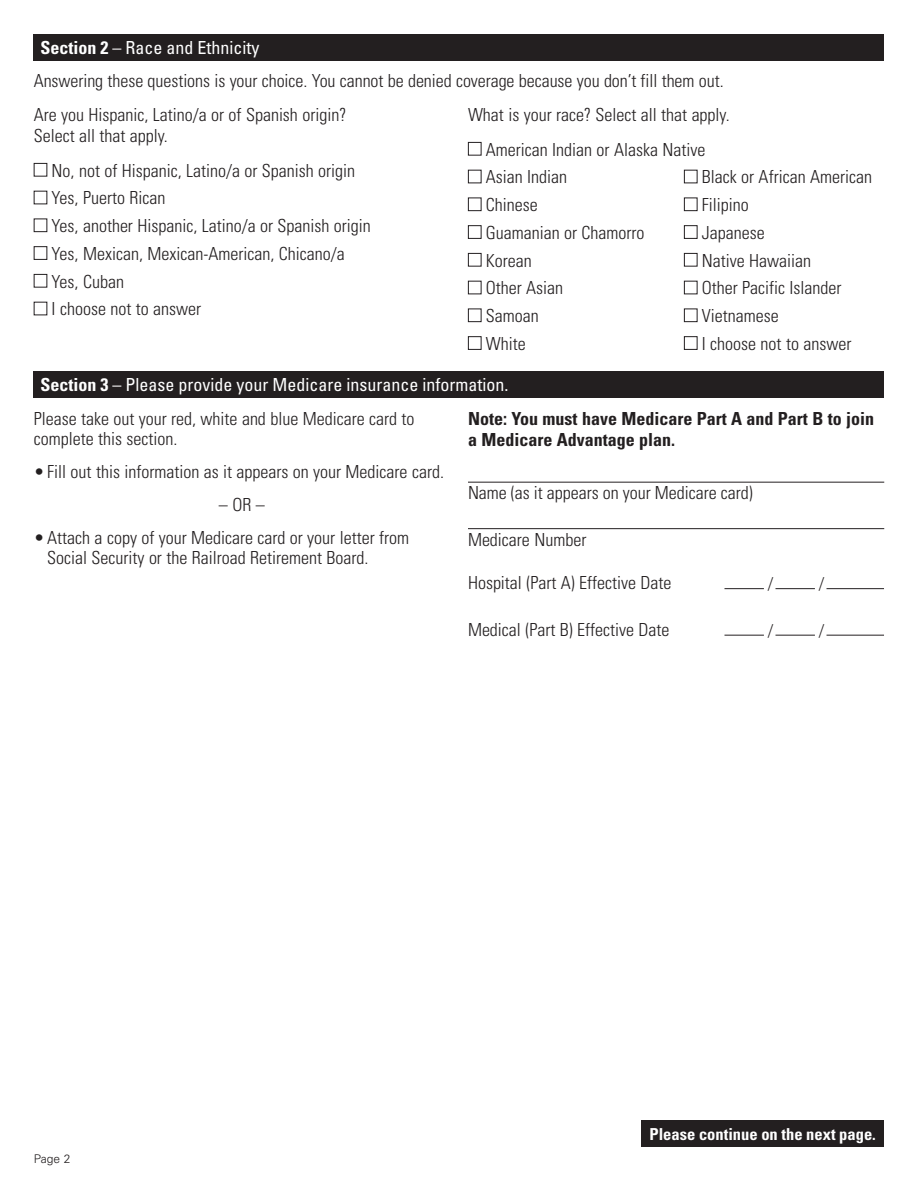
<style>
.page{position:relative;width:918px;height:1188px;background:#fff}
.page>*{position:absolute;margin:0;border:0;box-sizing:border-box;transform-origin:0 0}
.Body_Text{font:300 condensed 18px/19.8px "Univers LT Std";color:#231f20}
.t1{font:condensed 18px "Univers LT Std";color:#fff}
.Body_Text-2{font:700 condensed 18px/21px "Univers LT Std";color:#231f20}
.t2{font:700 condensed 16.5px "Univers LT Std";color:#fff}
.Body_Text-3{font:300 condensed 16.5px "Univers LT Std";color:#231f20}
.t3{font:300 12px "Univers LT Std";color:#231f20}
.s1{font-weight:700}
</style>
<div class="page">
<div style="left:34px;top:163px;width:13px;height:14px;border:1px solid #231f20"></div>
<div style="left:34px;top:219px;width:13px;height:13px;border:1px solid #231f20"></div>
<div style="left:34px;top:246px;width:13px;height:14px;border:1px solid #231f20"></div>
<div style="left:34px;top:274px;width:13px;height:14px;border:1px solid #231f20"></div>
<div style="left:468px;top:142px;width:14px;height:14px;border:1px solid #231f20"></div>
<div style="left:468px;top:170px;width:14px;height:13px;border:1px solid #231f20"></div>
<div style="left:684px;top:170px;width:14px;height:13px;border:1px solid #231f20"></div>
<div style="left:468px;top:198px;width:14px;height:13px;border:1px solid #231f20"></div>
<div style="left:684px;top:198px;width:14px;height:13px;border:1px solid #231f20"></div>
<div style="left:468px;top:225px;width:14px;height:14px;border:1px solid #231f20"></div>
<div style="left:684px;top:225px;width:14px;height:14px;border:1px solid #231f20"></div>
<div style="left:468px;top:253px;width:14px;height:14px;border:1px solid #231f20"></div>
<div style="left:684px;top:253px;width:14px;height:14px;border:1px solid #231f20"></div>
<div style="left:468px;top:281px;width:14px;height:13px;border:1px solid #231f20"></div>
<div style="left:684px;top:281px;width:14px;height:13px;border:1px solid #231f20"></div>
<div style="left:468px;top:309px;width:14px;height:13px;border:1px solid #231f20"></div>
<div style="left:684px;top:309px;width:14px;height:13px;border:1px solid #231f20"></div>
<div style="left:468px;top:336px;width:14px;height:14px;border:1px solid #231f20"></div>
<div style="left:684px;top:336px;width:14px;height:14px;border:1px solid #231f20"></div>
<div style="left:34px;top:34px;width:850px;height:27px;background:#231f20"></div>
<div style="left:641px;top:1120px;width:243px;height:28px;background:#231f20"></div>
<hr style="left:468px;top:482px;width:416px;height:1px;background:#231f20">
<hr style="left:468px;top:528px;width:416px;height:1px;background:#231f20">
<hr style="left:724px;top:588px;width:40px;height:1px;background:#231f20">
<hr style="left:776px;top:588px;width:39px;height:1px;background:#231f20">
<hr style="left:827px;top:588px;width:57px;height:1px;background:#231f20">
<hr style="left:724px;top:635px;width:40px;height:1px;background:#231f20">
<hr style="left:776px;top:635px;width:39px;height:1px;background:#231f20">
<hr style="left:827px;top:635px;width:57px;height:1px;background:#231f20">
<div style="left:34px;top:371px;width:850px;height:27px;background:#231f20"></div>
<p class="t1" style="left:40px;top:36px;width:220px"><span class="s1">Section 2</span> – Race and Ethnicity</p>
<p class="Body_Text" style="left:34px;top:71px;width:691px">Answering these questions is your choice. You cannot be denied coverage because you don’t fill them out.</p>
<p class="Body_Text" style="left:34px;top:104px;width:314px;line-height:21px">Are you Hispanic, Latino/a or of Spanish origin?<br>Select all that apply.</p>
<p class="Body_Text" style="left:52px;top:160px;width:305px">No, not of Hispanic, Latino/a or Spanish origin</p>
<p class="Body_Text" style="left:52px;top:188px;width:115px">Yes, Puerto Rican</p>
<p class="Body_Text" style="left:52px;top:216px;width:321px">Yes, another Hispanic, Latino/a or Spanish origin</p>
<p class="Body_Text" style="left:52px;top:244px;width:295px">Yes, Mexican, Mexican-American, Chicano/a</p>
<p class="Body_Text" style="left:52px;top:271px;width:74px">Yes, Cuban</p>
<p class="Body_Text" style="left:52px;top:299px;width:151px">I choose not to answer</p>
<p class="Body_Text" style="left:468px;top:105px;width:263px">What is your race? Select all that apply.</p>
<p class="Body_Text" style="left:486px;top:139px;width:221px">American Indian or Alaska Native</p>
<p class="Body_Text" style="left:486px;top:167px;width:83px">Asian Indian</p>
<p class="Body_Text" style="left:702px;top:167px;width:172px">Black or African American</p>
<p class="Body_Text" style="left:486px;top:195px;width:53px">Chinese</p>
<p class="Body_Text" style="left:702px;top:195px;width:48px">Filipino</p>
<p class="Body_Text" style="left:486px;top:223px;width:160px">Guamanian or Chamorro</p>
<p class="Body_Text" style="left:702px;top:223px;width:64px">Japanese</p>
<p class="Body_Text" style="left:486px;top:250px;width:47px">Korean</p>
<p class="Body_Text" style="left:702px;top:250px;width:111px">Native Hawaiian</p>
<p class="Body_Text" style="left:486px;top:278px;width:79px">Other Asian</p>
<p class="Body_Text" style="left:702px;top:278px;width:141px">Other Pacific Islander</p>
<p class="Body_Text" style="left:486px;top:306px;width:54px">Samoan</p>
<p class="Body_Text" style="left:702px;top:306px;width:78px">Vietnamese</p>
<p class="Body_Text" style="left:486px;top:334px;width:41px">White</p>
<p class="Body_Text" style="left:702px;top:334px;width:151px">I choose not to answer</p>
<p class="t1" style="left:40px;top:373px;width:469px"><span class="s1">Section 3</span> – Please provide your Medicare insurance information.</p>
<p class="Body_Text" style="left:34px;top:409px;width:382px">Please take out your red, white and blue Medicare card to complete this section.</p>
<p class="Body_Text" style="left:34px;top:462px;width:412px">•Fill out this information as it appears on your Medicare card.</p>
<p class="Body_Text" style="left:219px;top:495px;width:47px">– OR –</p>
<p class="Body_Text" style="left:47px;top:528px;width:363px;text-indent:-14px">•Attach a copy of your Medicare card or your letter from<br>Social Security or the Railroad Retirement Board.</p>
<p class="Body_Text-2" style="left:468px;top:408px;width:408px">Note: You must have Medicare Part A and Part B to join a Medicare Advantage plan.</p>
<p class="Body_Text" style="left:468px;top:483px;width:286px">Name (as it appears on your Medicare card)</p>
<p class="Body_Text" style="left:468px;top:529px;width:120px">Medicare Number</p>
<p class="Body_Text" style="left:468px;top:573px;width:205px">Hospital (Part A) Effective Date</p>
<p class="Body_Text-3" style="left:768px;top:573px;width:7px">/</p>
<p class="Body_Text-3" style="left:819px;top:573px;width:7px">/</p>
<p class="Body_Text" style="left:468px;top:619px;width:203px">Medical (Part B) Effective Date</p>
<p class="Body_Text-3" style="left:768px;top:620px;width:7px">/</p>
<p class="Body_Text-3" style="left:819px;top:620px;width:7px">/</p>
<p class="t3" style="left:34px;top:1151px;width:38px">Page 2</p>
<p class="t2" style="left:650px;top:1124px;width:228px">Please continue on the next page.</p>
</div>
